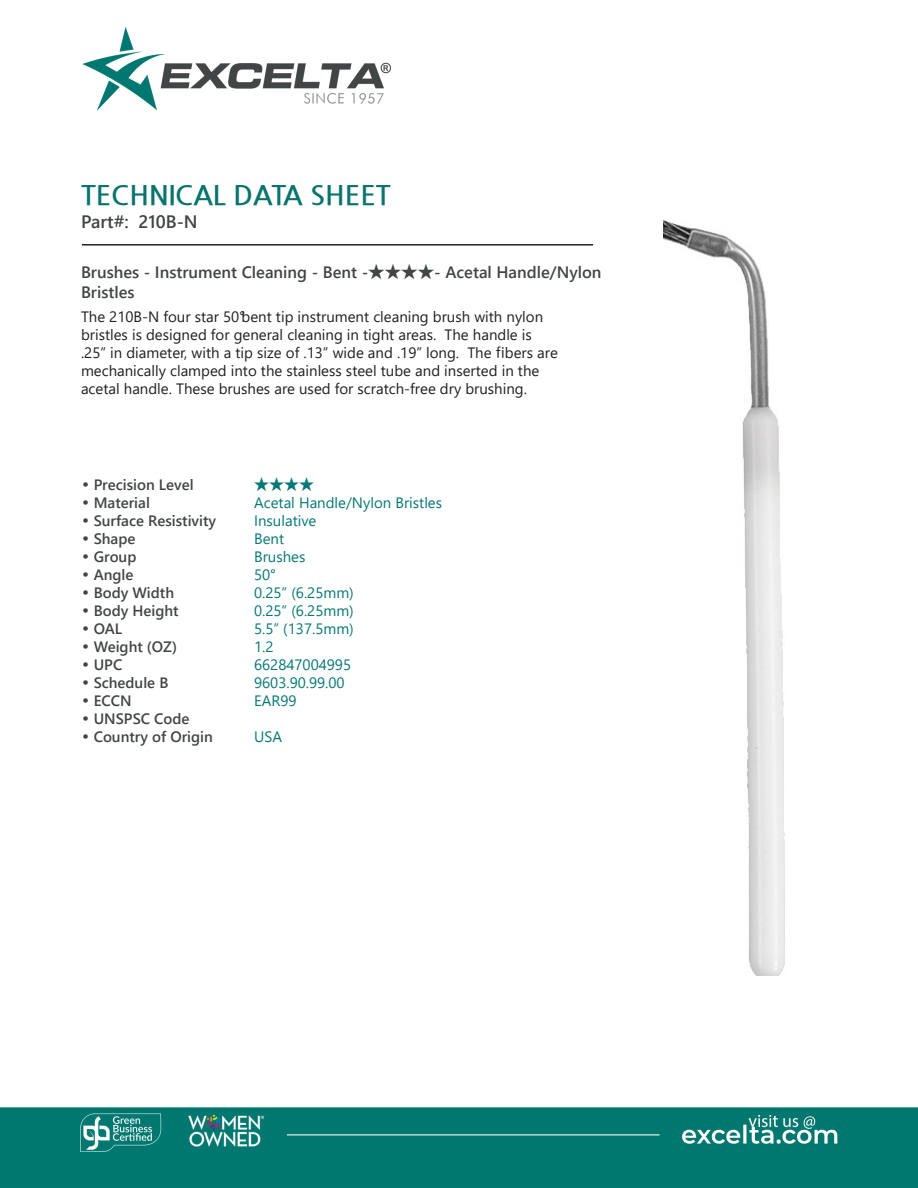
<style>
.page{position:relative;width:918px;height:1188px;background:#fff}
.page>*{position:absolute;margin:0;border:0;box-sizing:border-box;transform-origin:0 0}
.t1{font:700 27px "Nanum Gothic";color:#08746d}
.t2{font:700 18px "Yu Gothic UI";color:#414546}
.t3{font:700 16.5px/19.8px "Yu Gothic UI";color:#414546}
.t4{font:15px/18px "Yu Gothic UI";color:#231f20}
.CT_s_CTM{font:700 15px "Yu Gothic UI";color:#414546}
.CT_s_CTM-2{font:15px "Yu Gothic UI";color:#077874}
.s1{font-family:"Century Gothic";font-weight:400}
</style>
<div class="page">
<img style="left:0;top:27px;width:918px;height:1161px">
<hr style="left:82px;top:244px;width:511px;height:2px;background:#231f20">
<img style="left:664px;top:220px;width:121px;height:756px">
<p class="t1" style="left:81px;top:182px;width:311px">TECHNICAL DATA SHEET</p>
<p class="t2" style="left:81px;top:212px;width:118px">Part#: 210B-N</p>
<p class="t3" style="left:81px;top:262px;width:522px">Brushes - Instrument Cleaning - Bent -★★★★- Acetal Handle/Nylon<br>Bristles</p>
<p class="t4" style="left:81px;top:306px;width:478px">The 210B-N four star 50°bent tip instrument cleaning brush with nylon bristles is designed for general cleaning in tight areas. The handle is .25” in diameter, with a tip size of .13” wide and .19” long. The fibers are mechanically clamped into the stainless steel tube and inserted in the acetal handle. These brushes are used for scratch-free dry brushing.</p>
<p class="CT_s_CTM" style="left:81px;top:476px;width:114px"><span class="s1">•</span> Precision Level</p>
<p class="CT_s_CTM-2" style="left:254px;top:471px;width:61px">★★★★</p>
<p class="CT_s_CTM" style="left:81px;top:494px;width:70px"><span class="s1">•</span> Material</p>
<p class="CT_s_CTM-2" style="left:254px;top:489px;width:190px">Acetal Handle/Nylon Bristles</p>
<p class="CT_s_CTM" style="left:81px;top:512px;width:137px"><span class="s1">•</span> Surface Resistivity</p>
<p class="CT_s_CTM-2" style="left:254px;top:507px;width:64px">Insulative</p>
<p class="CT_s_CTM" style="left:81px;top:530px;width:56px"><span class="s1">•</span> Shape</p>
<p class="CT_s_CTM-2" style="left:254px;top:525px;width:32px">Bent</p>
<p class="CT_s_CTM" style="left:81px;top:548px;width:57px"><span class="s1">•</span> Group</p>
<p class="CT_s_CTM-2" style="left:254px;top:543px;width:53px">Brushes</p>
<p class="CT_s_CTM" style="left:81px;top:566px;width:54px"><span class="s1">•</span> Angle</p>
<p class="CT_s_CTM-2" style="left:254px;top:561px;width:23px">50°</p>
<p class="CT_s_CTM" style="left:81px;top:584px;width:95px"><span class="s1">•</span> Body Width</p>
<p class="CT_s_CTM-2" style="left:254px;top:579px;width:101px">0.25” (6.25mm)</p>
<p class="CT_s_CTM" style="left:81px;top:602px;width:99px"><span class="s1">•</span> Body Height</p>
<p class="CT_s_CTM-2" style="left:254px;top:597px;width:101px">0.25” (6.25mm)</p>
<p class="CT_s_CTM" style="left:81px;top:620px;width:43px"><span class="s1">•</span> OAL</p>
<p class="CT_s_CTM-2" style="left:254px;top:615px;width:101px">5.5” (137.5mm)</p>
<p class="CT_s_CTM" style="left:81px;top:638px;width:98px"><span class="s1">•</span> Weight (OZ)</p>
<p class="CT_s_CTM-2" style="left:254px;top:633px;width:21px">1.2</p>
<p class="CT_s_CTM" style="left:81px;top:656px;width:43px"><span class="s1">•</span> UPC</p>
<p class="CT_s_CTM-2" style="left:254px;top:651px;width:99px">662847004995</p>
<p class="CT_s_CTM" style="left:81px;top:674px;width:89px"><span class="s1">•</span> Schedule B</p>
<p class="CT_s_CTM-2" style="left:254px;top:669px;width:92px">9603.90.99.00</p>
<p class="CT_s_CTM" style="left:81px;top:692px;width:52px"><span class="s1">•</span> ECCN</p>
<p class="CT_s_CTM-2" style="left:254px;top:687px;width:44px">EAR99</p>
<p class="CT_s_CTM" style="left:81px;top:710px;width:110px"><span class="s1">•</span> UNSPSC Code</p>
<p class="CT_s_CTM" style="left:81px;top:728px;width:133px"><span class="s1">•</span> Country of Origin</p>
<p class="CT_s_CTM-2" style="left:254px;top:723px;width:29px">USA</p>
</div>
